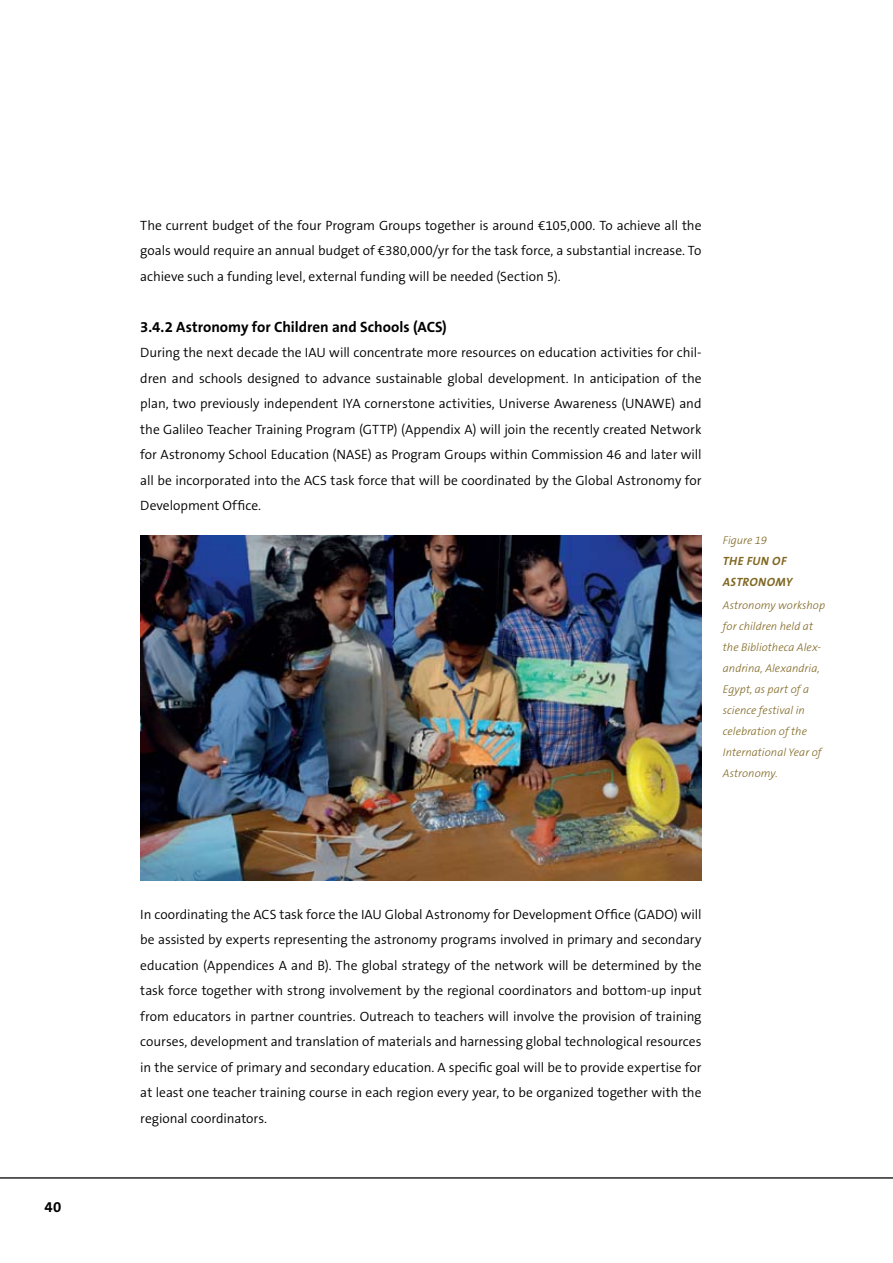
<style>
.page{position:relative;width:893px;height:1263px;background:#fff}
.page>*{position:absolute;margin:0;border:0;box-sizing:border-box;transform-origin:0 0}
.t1{font:700 15px "The Sans B7";color:#000}
.t2{font:300 13.5px/25.5px "The Sans B4";color:#000;text-align:justify}
.t3{font:italic 700 12px/21px "The Sans B7";letter-spacing:.035em;color:#806722}
.t4{font:italic 300 11.25px/21px "The Sans B3";color:#806722}
</style>
<div class="page">
<img style="left:140px;top:536px;width:562px;height:344px">
<hr style="left:0;top:1177px;width:893px;height:1px;background:#000">
<p class="t1" style="left:45px;top:1199px;width:18px">40</p>
<p class="t2" style="left:140px;top:213px;width:563px">The current budget of the four Program Groups together is around €105,000. To achieve all the goals would require an annual budget of €380,000/yr for the task force, a substantial increase. To achieve such a funding level, external funding will be needed (Section 5).</p>
<p class="t1" style="left:140px;top:319px;width:308px">3.4.2 Astronomy for Children and Schools (ACS)</p>
<p class="t2" style="left:140px;top:340px;width:563px">During the next decade the IAU will concentrate more resources on education activities for chil&shy;dren and schools designed to advance sustainable global development. In anticipation of the plan, two previously independent IYA cornerstone activities, Universe Awareness (UNAWE) and the Galileo Teacher Training Program (GTTP) (Appendix A) will join the recently created Network for Astronomy School Education (NASE) as Program Groups within Commission 46 and later will all be incorporated into the ACS task force that will be coordinated by the Global Astronomy for Development Office.</p>
<p class="t4" style="left:723px;top:530px;width:46px">Figure 19</p>
<p class="t3" style="left:723px;top:551px;width:65px">THE FUN OF<br>ASTRONO</p>
<p class="t3" style="left:775px;top:572px;width:18px">MY</p>
<p class="t4" style="left:723px;top:595px;width:104px">Astronomy workshop for children held at the Bibliotheca Alex&shy;andrina, Alexandria,<br>Egypt, as part of a science festival in celebration of the<br>International Year of<br>Astronomy.</p>
<p class="t2" style="left:140px;top:902px;width:563px">In coordinating the ACS task force the IAU Global Astronomy for Development Office (GADO) will be assisted by experts representing the astronomy programs involved in primary and secondary education (Appendices A and B). The global strategy of the network will be determined by the task force together with strong involvement by the regional coordinators and bottom-up input from educators in partner countries. Outreach to teachers will involve the provision of training courses, development and translation of materials and harnessing global technological resources in the service of primary and secondary education. A specific goal will be to provide expertise for at least one teacher training course in each region every year, to be organized together with the regional coordinators.</p>
</div>
